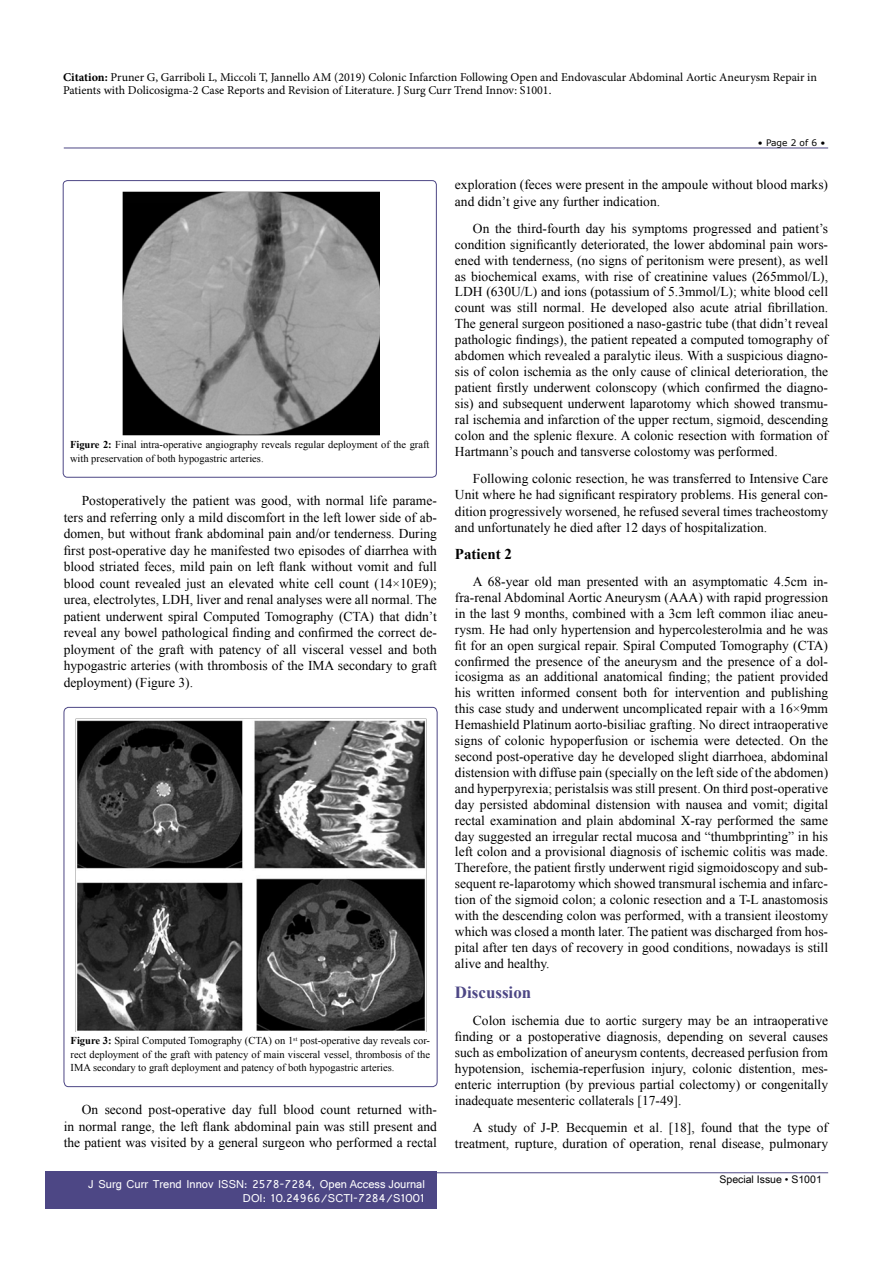
<style>
.page{position:relative;width:893px;height:1263px;background:#fff}
.page>*{position:absolute;margin:0;border:0;box-sizing:border-box;transform-origin:0 0}
.t1{font:700 16.95px "Times New Roman";color:#4d4785}
.t2{font:700 15px "Times New Roman";color:#000}
.t3{font:13.5px/15.9px "Times New Roman";color:#000;text-align:justify}
.t4{font:12px/13.5px "Minion Pro";color:#000}
.t5{font:12px/14.2px "Shruti";color:#fff;text-align:right}
.t6{font:10.5px/13.5px "Times New Roman";color:#000}
.t7{font:10.5px "Arial Unicode MS";color:#000}
.t8{font:9px "MS Reference Sans Serif";color:#000}
.s1{font-weight:700}
</style>
<div class="page">
<hr style="left:64px;top:148px;width:764px;height:1px;background:#4d4785">
<hr style="left:64px;top:1172px;width:764px;height:1px;background:#4d4785">
<div style="left:45px;top:1171px;width:392px;height:38px;background:#4d4785"></div>
<div style="left:63px;top:180px;width:374px;height:297px;border:1px solid #4d4785;border-radius:4px"></div>
<svg style="left:64px;top:707px;width:373px;height:380px"></svg>
<img style="left:122px;top:191px;width:258px;height:244px">
<img style="left:75px;top:718px;width:352px;height:314px">
<p class="t4" style="left:63px;top:70px;width:756px"><span class="s1">Citation:</span> Pruner G, Garriboli L, Miccoli T, Jannello AM (2019) Colonic Infarction Following Open and Endovascular Abdominal Aortic Aneurysm Repair in<br>Patients with Dolicosigma-2 Case Reports and Revision of Literature. J Surg Curr Trend Innov: S1001.</p>
<p class="t6" style="left:70px;top:438px;width:361px"><span class="s1">Figure 2:</span> Final intra-operative angiography reveals regular deployment of the graft with preservation of both hypogastric arteries.</p>
<p class="t3" style="left:64px;top:492px;width:375px;line-height:16.5px;text-indent:18px">Postoperatively the patient was good, with normal life parame&shy;ters and referring only a mild discomfort in the left lower side of ab&shy;domen, but without frank abdominal pain and/or tenderness. During first post-operative day he manifested two episodes of diarrhea with blood striated feces, mild pain on left flank without vomit and full blood count revealed just an elevated white cell count (14×10E9); urea, electrolytes, LDH, liver and renal analyses were all normal. The patient underwent spiral Computed Tomography (CTA) that didn’t reveal any bowel pathological finding and confirmed the correct de&shy;ployment of the graft with patency of all visceral vessel and both hypogastric arteries (with thrombosis of the IMA secondary to graft deployment) (Figure 3).</p>
<p class="t6" style="left:71px;top:1034px;width:361px;text-align:justify"><span class="s1">Figure 3:</span> Spiral Computed Tomography (CTA) on 1<sup>st</sup> post-operative day reveals cor&shy;rect deployment of the graft with patency of main visceral vessel, thrombosis of the IMA secondary to graft deployment and patency of both hypogastric arteries.</p>
<p class="t3" style="left:64px;top:1101px;width:375px;line-height:16.5px;text-indent:18px">On second post-operative day full blood count returned with&shy;in normal range, the left flank abdominal pain was still present and the patient was visited by a general surgeon who performed a rectal</p>
<p class="t8" style="left:758px;top:137px;width:69px">• Page 2 of 6 •</p>
<p class="t3" style="left:455px;top:176px;width:375px;line-height:16.5px">exploration (feces were present in the ampoule without blood marks) and didn’t give any further indication.</p>
<p class="t3" style="left:455px;top:220px;width:375px;text-indent:18px">On the third-fourth day his symptoms progressed and patient’s condition significantly deteriorated, the lower abdominal pain wors&shy;ened with tenderness, (no signs of peritonism were present), as well as biochemical exams, with rise of creatinine values (265mmol/L), LDH (630U/L) and ions (potassium of 5.3mmol/L); white blood cell count was still normal. He developed also acute atrial fibrillation.<br>The general surgeon positioned a naso-gastric tube (that didn’t reveal pathologic findings), the patient repeated a computed tomography of abdomen which revealed a paralytic ileus. With a suspicious diagno&shy;sis of colon ischemia as the only cause of clinical deterioration, the patient firstly underwent colonscopy (which confirmed the diagno&shy;sis) and subsequent underwent laparotomy which showed transmu&shy;ral ischemia and infarction of the upper rectum, sigmoid, descending colon and the splenic flexure. A colonic resection with formation of Hartmann’s pouch and tansverse colostomy was performed.</p>
<p class="t3" style="left:455px;top:469px;width:375px;line-height:16.5px;text-indent:18px">Following colonic resection, he was transferred to Intensive Care Unit where he had significant respiratory problems. His general con&shy;dition progressively worsened, he refused several times tracheostomy and unfortunately he died after 12 days of hospitalization.</p>
<p class="t2" style="left:455px;top:544px;width:59px">Patient 2</p>
<p class="t3" style="left:455px;top:573px;width:375px;text-indent:18px">A 68-year old man presented with an asymptomatic 4.5cm in&shy;fra-renal Abdominal Aortic Aneurysm (AAA) with rapid progression in the last 9 months, combined with a 3cm left common iliac aneu&shy;rysm. He had only hypertension and hypercolesterolmia and he was fit for an open surgical repair. Spiral Computed Tomography (CTA) confirmed the presence of the aneurysm and the presence of a dol&shy;icosigma as an additional anatomical finding; the patient provided his written informed consent both for intervention and publishing this case study and underwent uncomplicated repair with a 16×9mm Hemashield Platinum aorto-bisiliac grafting. No direct intraoperative signs of colonic hypoperfusion or ischemia were detected. On the second post-operative day he developed slight diarrhoea, abdominal distension with diffuse pain (specially on the left side of the abdomen) and hyperpyrexia; peristalsis was still present. On third post-operative day persisted abdominal distension with nausea and vomit; digital rectal examination and plain abdominal X-ray performed the same day suggested an irregular rectal mucosa and “thumbprinting” in his left colon and a provisional diagnosis of ischemic colitis was made.<br>Therefore, the patient firstly underwent rigid sigmoidoscopy and sub&shy;sequent re-laparotomy which showed transmural ischemia and infarc&shy;tion of the sigmoid colon; a colonic resection and a T-L anastomosis with the descending colon was performed, with a transient ileostomy which was closed a month later. The patient was discharged from hos&shy;pital after ten days of recovery in good conditions, nowadays is still alive and healthy.</p>
<p class="t1" style="left:455px;top:980px;width:78px">Discussion</p>
<p class="t3" style="left:455px;top:1012px;width:375px;text-indent:18px">Colon ischemia due to aortic surgery may be an intraoperative finding or a postoperative diagnosis, depending on several causes such as embolization of aneurysm contents, decreased perfusion from hypotension, ischemia-reperfusion injury, colonic distention, mes&shy;enteric interruption (by previous partial colectomy) or congenitally inadequate mesenteric collaterals [17-49].</p>
<p class="t3" style="left:455px;top:1119px;width:375px;line-height:16.5px;text-align:right">A study of J-P. Becquemin et al. [18], found that the type of treatment, rupture, duration of operation, renal disease, pulmonary</p>
<p class="t5" style="left:88px;top:1176px;width:338px">J Surg Curr Trend Innov ISSN: 2578-7284, Open Access Journal<br>DOI: 10.24966/SCTI-7284/S1001</p>
<p class="t7" style="left:719px;top:1172px;width:104px">Special Issue • S1001</p>
</div>
